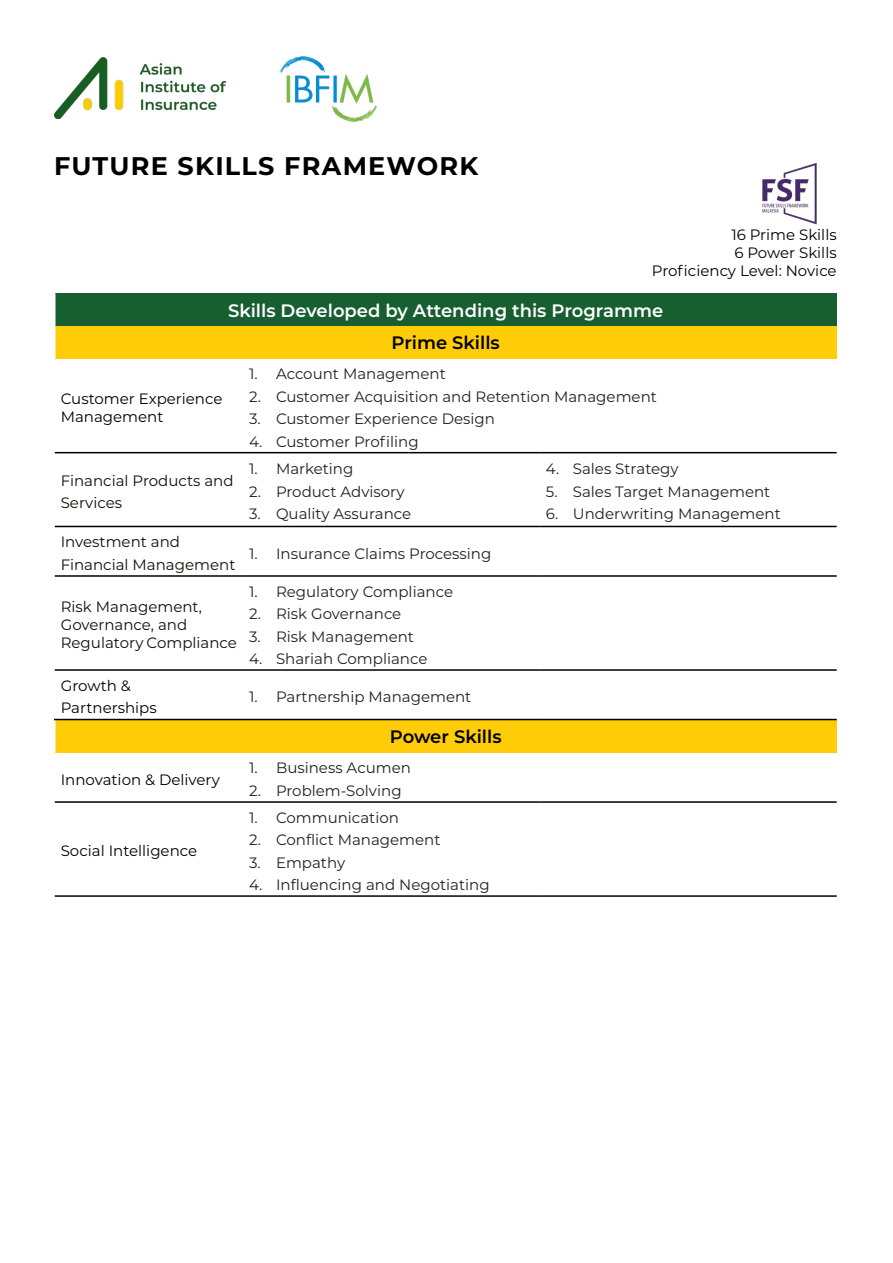
<style>
.page{position:relative;width:893px;height:1263px;background:#fff}
.page>*{position:absolute;margin:0;border:0;box-sizing:border-box;transform-origin:0 0}
.t1{font:700 25.5px "Montserrat";letter-spacing:.05em;color:#000}
.t2{font:600 18px "Montserrat";color:#fff}
.t3{font:600 18px "Montserrat";color:#000}
.t4{font:15px "Montserrat";color:#231f20}
.t5{font:15px/18px "Montserrat";color:#000}
.t6{font:15px/22.5px "Montserrat";color:#120d0b}
</style>
<div class="page">
<img style="left:54px;top:57px;width:171px;height:62px">
<img style="left:279px;top:56px;width:98px;height:66px">
<div style="left:55px;top:294px;width:782px;height:32px;background:#175e30"></div>
<div style="left:55px;top:326px;width:782px;height:33px;background:#fecd08"></div>
<div style="left:55px;top:719px;width:782px;height:33px;background:#fecd08"></div>
<hr style="left:55px;top:452px;width:188px;height:1px;background:#000">
<hr style="left:243px;top:452px;width:297px;height:1px;background:#000">
<hr style="left:540px;top:452px;width:297px;height:1px;background:#000">
<hr style="left:54px;top:294px;width:2px;height:32px;background:#fff">
<hr style="left:54px;top:326px;width:2px;height:33px;background:#fff">
<hr style="left:54px;top:720px;width:2px;height:32px;background:#fff">
<hr style="left:55px;top:526px;width:188px;height:1px;background:#000">
<hr style="left:243px;top:526px;width:297px;height:1px;background:#000">
<hr style="left:540px;top:526px;width:297px;height:1px;background:#000">
<hr style="left:55px;top:575px;width:188px;height:2px;background:#000">
<hr style="left:243px;top:575px;width:297px;height:2px;background:#000">
<hr style="left:540px;top:575px;width:297px;height:2px;background:#000">
<hr style="left:55px;top:669px;width:188px;height:2px;background:#000">
<hr style="left:243px;top:669px;width:297px;height:2px;background:#000">
<hr style="left:540px;top:669px;width:297px;height:2px;background:#000">
<hr style="left:54px;top:719px;width:189px;height:1px;background:#000">
<hr style="left:243px;top:719px;width:297px;height:1px;background:#000">
<hr style="left:540px;top:719px;width:297px;height:1px;background:#000">
<hr style="left:55px;top:801px;width:188px;height:2px;background:#000">
<hr style="left:243px;top:801px;width:297px;height:2px;background:#000">
<hr style="left:540px;top:801px;width:297px;height:2px;background:#000">
<hr style="left:55px;top:895px;width:188px;height:2px;background:#000">
<hr style="left:243px;top:895px;width:297px;height:2px;background:#000">
<hr style="left:540px;top:895px;width:297px;height:2px;background:#000">
<img style="left:762px;top:162px;width:55px;height:63px">
<h1 class="t1" style="left:54px;top:153px;width:426px">FUTURE SKILLS FRAMEWORK</h1>
<p class="t5" style="left:652px;top:226px;width:186px;text-align:right">16 Prime Skills<br>6 Power Skills<br>Proficiency Level: Novice</p>
<p class="t2" style="left:228px;top:303px;width:437px">Skills Developed by Attending this Programme</p>
<p class="t3" style="left:392px;top:335px;width:110px">Prime Skills</p>
<p class="t5" style="left:61px;top:390px;width:163px">Customer Experience<br>Management</p>
<p class="t6" style="left:61px;top:469px;width:174px">Financial Products and<br>Services</p>
<p class="t4" style="left:249px;top:366px;width:198px">1. Account Management</p>
<p class="t4" style="left:249px;top:389px;width:409px">2. Customer Acquisition and Retention Management</p>
<p class="t4" style="left:249px;top:411px;width:247px">3. Customer Experience Design</p>
<p class="t4" style="left:249px;top:434px;width:171px">4. Customer Profiling</p>
<p class="t4" style="left:249px;top:462px;width:106px">1. Marketing</p>
<p class="t4" style="left:249px;top:484px;width:157px">2. Product Advisory</p>
<p class="t4" style="left:249px;top:507px;width:164px">3. Quality Assurance</p>
<p class="t4" style="left:546px;top:462px;width:134px">4. Sales Strategy</p>
<p class="t4" style="left:546px;top:484px;width:226px">5. Sales Target Management</p>
<p class="t4" style="left:546px;top:507px;width:236px">6. Underwriting Management</p>
<p class="t6" style="left:61px;top:531px;width:176px">Investment and<br>Financial Management</p>
<p class="t4" style="left:249px;top:546px;width:244px">1. Insurance Claims Processing</p>
<p class="t6" style="left:61px;top:598px;width:178px;line-height:18px">Risk Management,<br>Governance, and<br>Regulatory Compliance</p>
<p class="t4" style="left:249px;top:584px;width:206px">1. Regulatory Compliance</p>
<p class="t4" style="left:249px;top:606px;width:154px">2. Risk Governance</p>
<p class="t4" style="left:249px;top:629px;width:166px">3. Risk Management</p>
<p class="t4" style="left:249px;top:651px;width:180px">4. Shariah Compliance</p>
<p class="t5" style="left:61px;top:675px;width:97px;line-height:22.5px">Growth &amp;<br>Partnerships</p>
<p class="t4" style="left:249px;top:689px;width:224px">1. Partnership Management</p>
<p class="t3" style="left:390px;top:729px;width:113px">Power Skills</p>
<p class="t5" style="left:61px;top:771px;width:161px">Innovation &amp; Delivery</p>
<p class="t4" style="left:249px;top:761px;width:163px">1. Business Acumen</p>
<p class="t4" style="left:249px;top:783px;width:154px">2. Problem-Solving</p>
<p class="t5" style="left:61px;top:842px;width:138px">Social Intelligence</p>
<p class="t4" style="left:249px;top:810px;width:151px">1. Communication</p>
<p class="t4" style="left:249px;top:832px;width:193px">2. Conflict Management</p>
<p class="t4" style="left:249px;top:855px;width:98px">3. Empathy</p>
<p class="t4" style="left:249px;top:877px;width:242px">4. Influencing and Negotiating</p>
</div>
